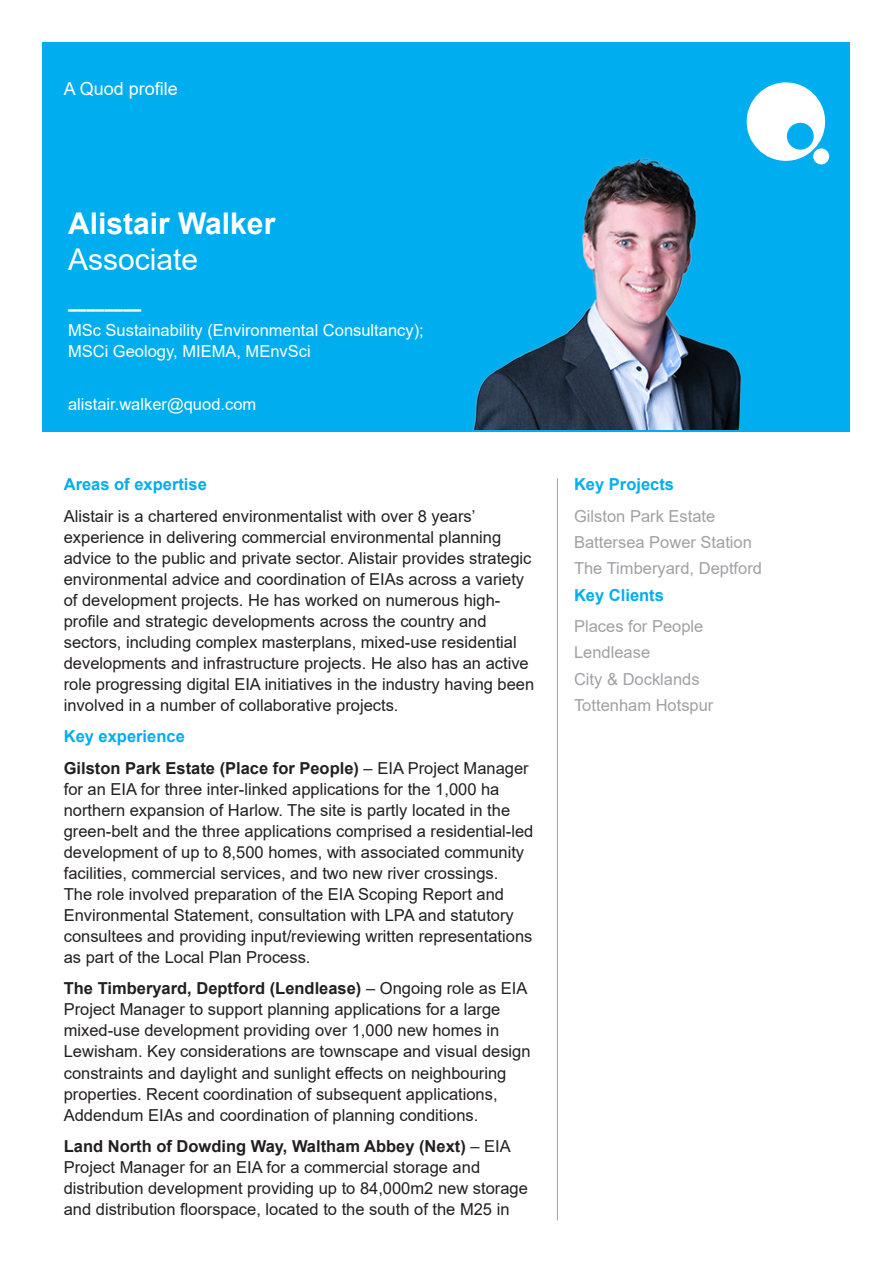
<style>
.page{position:relative;width:893px;height:1263px;background:#fff}
.page>*{position:absolute;margin:0;border:0;box-sizing:border-box;transform-origin:0 0}
.Titles{font:700 30px "Arial";color:#fff}
.Titles-2{font:30px "Arial";color:#fff}
.t1{font:18px "Arial";color:#fff}
.Body_Copy{font:16.5px/21px "Arial";color:#231f20}
.Body_Copy__Right_Col{font:16.5px "Arial";color:#a1a1a5}
.Body_Copy-2{font:16.5px/21px "Arial";color:#fff}
.Headers{font:700 16.5px "Arial";color:#00aeef}
.t2{font:700 16.5px "Arial";color:#fff}
.s1{font-weight:700}
</style>
<div class="page">
<div style="left:43px;top:43px;width:807px;height:389px;background:#00aeef"></div>
<svg style="left:747px;top:82px;width:78px;height:79px"></svg>
<div style="left:813px;top:148px;width:16px;height:16px;background:#fff;border-radius:50%"></div>
<hr style="left:557px;top:478px;width:1px;height:742px;background:#a1a1a5">
<img style="left:473px;top:157px;width:269px;height:272px">
<p class="t1" style="left:64px;top:76px;width:115px">A Quod profile</p>
<p class="Titles" style="left:68px;top:203px;width:209px">Alistair Walker</p>
<p class="Titles-2" style="left:68px;top:239px;width:132px">Associate</p>
<p class="t2" style="left:68px;top:298px;width:75px">––––––––</p>
<p class="Body_Copy-2" style="left:68px;top:320px;width:357px">MSc Sustainability (Environmental Consultancy);<br>MSCi Geology, MIEMA, MEnvSci</p>
<p class="Body_Copy-2" style="left:68px;top:394px;width:190px">alistair.walker@quod.com</p>
<p class="Headers" style="left:64px;top:473px;width:145px">Areas of expertise</p>
<p class="Body_Copy" style="left:64px;top:505px;width:472px">Alistair is a chartered environmentalist with over 8 years’ experience in delivering commercial environmental planning advice to the public and private sector. Alistair provides strategic environmental advice and coordination of EIAs across a variety of development projects. He has worked on numerous high&shy;profile and strategic developments across the country and sectors, including complex masterplans, mixed-use residential developments and infrastructure projects. He also has an active role progressing digital EIA initiatives in the industry having been involved in a number of collaborative projects.</p>
<p class="Headers" style="left:64px;top:725px;width:123px">Key experience</p>
<p class="Body_Copy" style="left:64px;top:757px;width:471px"><span class="s1">Gilston Park Estate (Place for People)</span> – EIA Project Manager for an EIA for three inter-linked applications for the 1,000 ha northern expansion of Harlow. The site is partly located in the green-belt and the three applications comprised a residential-led development of up to 8,500 homes, with associated community facilities, commercial services, and two new river crossings.<br>The role involved preparation of the EIA Scoping Report and Environmental Statement, consultation with LPA and statutory consultees and providing input/reviewing written representations as part of the Local Plan Process.</p>
<p class="Body_Copy" style="left:64px;top:978px;width:468px"><span class="s1">The Timberyard, Deptford (Lendlease)</span> – Ongoing role as EIA Project Manager to support planning applications for a large mixed-use development providing over 1,000 new homes in Lewisham. Key considerations are townscape and visual design constraints and daylight and sunlight effects on neighbouring properties. Recent coordination of subsequent applications, Addendum EIAs and coordination of planning conditions.</p>
<p class="Body_Copy" style="left:64px;top:1135px;width:466px"><span class="s1">Land North of Dowding Way, Waltham Abbey (Next)</span> – EIA Project Manager for an EIA for a commercial storage and distribution development providing up to 84,000m2 new storage and distribution floorspace, located to the south of the M25 in</p>
<p class="Headers" style="left:574px;top:473px;width:101px">Key Projects</p>
<p class="Body_Copy__Right_Col" style="left:574px;top:505px;width:143px">Gilston Park Estate</p>
<p class="Body_Copy__Right_Col" style="left:574px;top:531px;width:179px">Battersea Power Station</p>
<p class="Body_Copy__Right_Col" style="left:574px;top:557px;width:189px">The Timberyard, Deptford</p>
<p class="Headers" style="left:574px;top:583px;width:91px">Key Clients</p>
<p class="Body_Copy__Right_Col" style="left:574px;top:615px;width:131px">Places for People</p>
<p class="Body_Copy__Right_Col" style="left:574px;top:641px;width:78px">Lendlease</p>
<p class="Body_Copy__Right_Col" style="left:574px;top:667px;width:127px">City &amp; Docklands</p>
<p class="Body_Copy__Right_Col" style="left:574px;top:694px;width:141px">Tottenham Hotspur</p>
</div>
